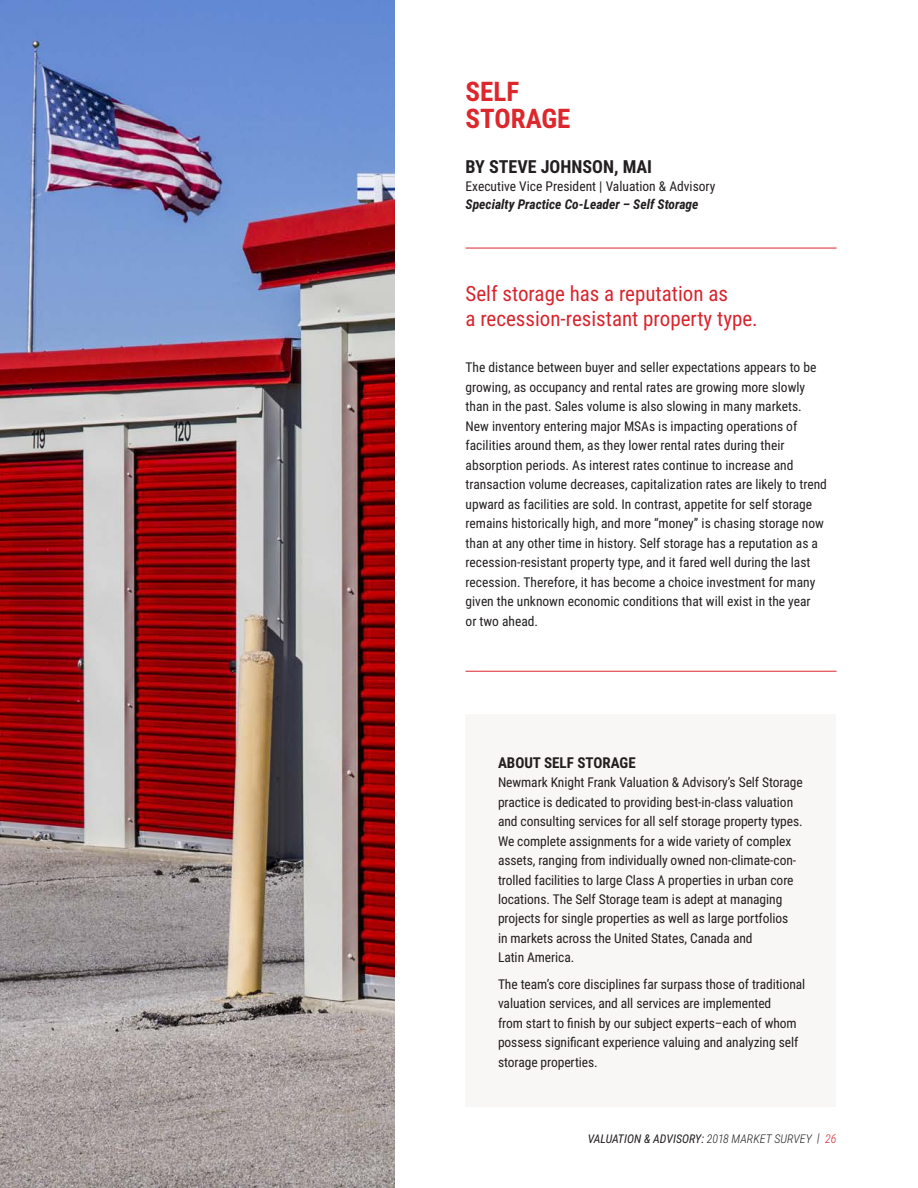
<style>
.page{position:relative;width:918px;height:1188px;background:#fff}
.page>*{position:absolute;margin:0;border:0;box-sizing:border-box;transform-origin:0 0}
.t1{font:700 27px/27px "Roboto Condensed";color:#dc272d}
.t2{font:21px/25.2px "Roboto Condensed";color:#d8252e}
.t3{font:700 18px "Roboto Condensed";color:#231f20}
.t4{font:700 15px "Roboto Condensed";color:#231f20}
.t5{font:13.5px/19.5px "Roboto Condensed";letter-spacing:-.005em;color:#231f20}
.t6{font:italic 700 13.5px "Roboto Condensed";color:#231f20}
.t7{font:italic 12px "Roboto Condensed";color:#231f20}
.s1{font-weight:300}
.s2{font-weight:300;color:#d8252e}
</style>
<div class="page">
<div style="left:466px;top:714px;width:370px;height:393px;background:#f9f6f6"></div>
<hr style="left:466px;top:248px;width:371px;height:1px;background:#dc272d">
<hr style="left:466px;top:671px;width:371px;height:1px;background:#dc272d">
<img style="left:0;top:0;width:394px;height:1188px">
<h1 class="t1" style="left:466px;top:77px;width:107px">SELF<br>STORAGE</h1>
<h3 class="t3" style="left:466px;top:154px;width:188px">BY STEVE JOHNSON, MAI</h3>
<p class="t5" style="left:466px;top:176px;width:251px">Executive Vice President | Valuation &amp; Advisory</p>
<p class="t6" style="left:466px;top:194px;width:235px">Specialty Practice Co-Leader – Self Storage</p>
<h2 class="t2" style="left:466px;top:280px;width:294px">Self storage has a reputation as<br>a recession-resistant property type.</h2>
<p class="t5" style="left:466px;top:357px;width:363px">The distance between buyer and seller expectations appears to be growing, as occupancy and rental rates are growing more slowly than in the past. Sales volume is also slowing in many markets.<br>New inventory entering major MSAs is impacting operations of facilities around them, as they lower rental rates during their absorption periods. As interest rates continue to increase and transaction volume decreases, capitalization rates are likely to trend upward as facilities are sold. In contrast, appetite for self storage remains historically high, and more “money” is chasing storage now than at any other time in history. Self storage has a reputation as a recession-resistant property type, and it fared well during the last recession. Therefore, it has become a choice investment for many given the unknown economic conditions that will exist in the year<br>or two ahead.</p>
<p class="t4" style="left:498px;top:752px;width:139px">ABOUT SELF STORAGE</p>
<p class="t5" style="left:498px;top:772px;width:306px">Newmark Knight Frank Valuation &amp; Advisory’s Self Storage practice is dedicated to providing best-in-class valuation and consulting services for all self storage property types.<br>We complete assignments for a wide variety of complex assets, ranging from individually owned non-climate-con&shy;trolled facilities to large Class A properties in urban core locations. The Self Storage team is adept at managing projects for single properties as well as large portfolios<br>in markets across the United States, Canada and<br>Latin America.</p>
<p class="t5" style="left:498px;top:974px;width:309px">The team’s core disciplines far surpass those of traditional valuation services, and all services are implemented<br>from start to finish by our subject experts–each of whom possess significant experience valuing and analyzing self storage properties.</p>
<p class="t7" style="left:588px;top:1130px;width:250px">VALUATION &amp; ADVISORY: <span class="s1">2018 MARKET SURVEY |</span> <span class="s2">26</span></p>
</div>
